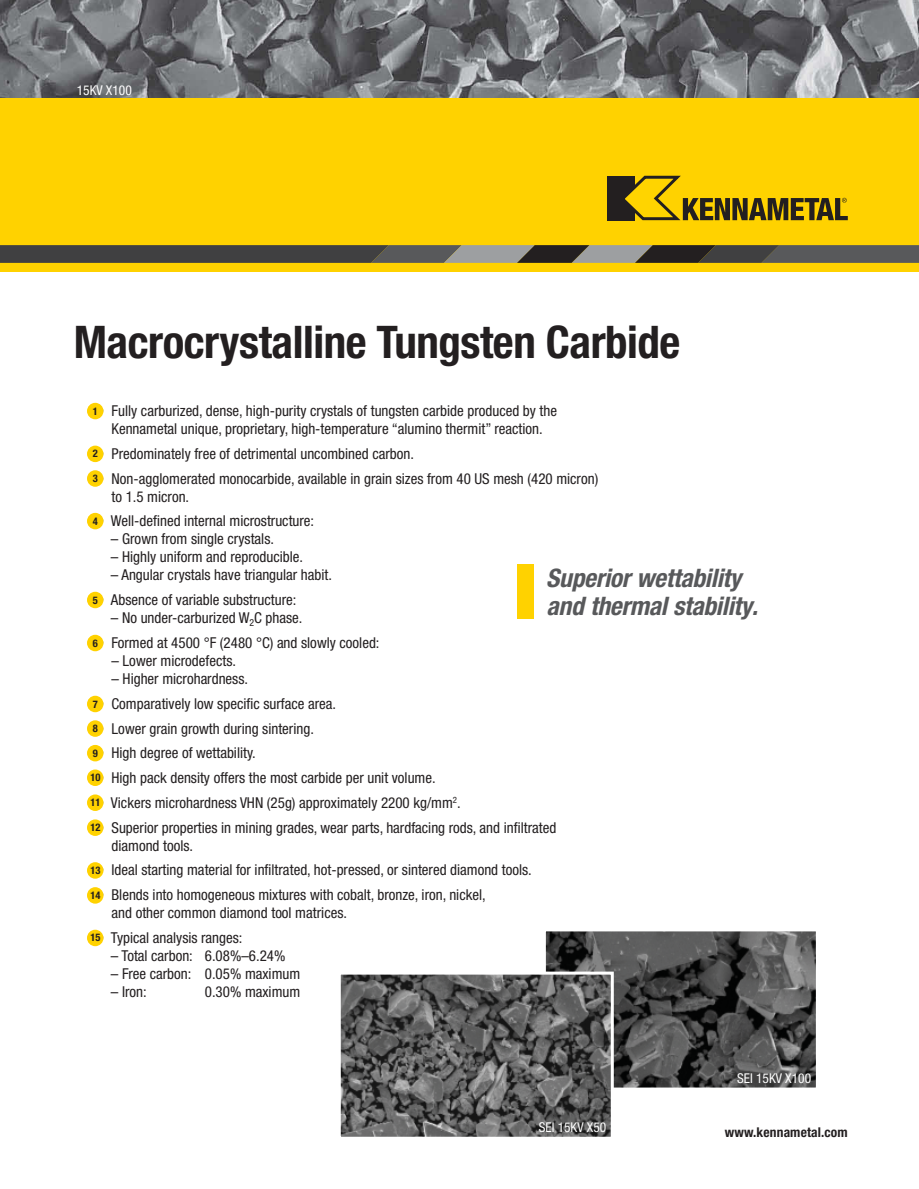
<style>
.page{position:relative;width:919px;height:1189px;background:#fff}
.page>*{position:absolute;margin:0;border:0;box-sizing:border-box;transform-origin:0 0}
.t1{font:700 condensed 45px "Helvetica Neue LT Std";letter-spacing:-.01em;color:#231f20}
.t2{font:italic 700 condensed 25.5px/28.5px "Helvetica Neue LT Std";letter-spacing:-.01em;color:#58595b}
.t3{font:condensed 15px/18px "Helvetica Neue LT Std";color:#231f20}
.t4{font:condensed 13.5px "Helvetica Neue LT Std";color:#fff}
.t5{font:700 condensed 13.5px "Helvetica Neue LT Std";letter-spacing:.01em;color:#231f20}
.t6{font:700 condensed 10.5px "Helvetica Neue LT Std";color:#231f20}
</style>
<div class="page">
<div style="left:0;top:97px;width:919px;height:174px;background:#ffd200"></div>
<svg style="left:0;top:245px;width:919px;height:18px;background:#52514f"></svg>
<svg style="left:545px;top:931px;width:271px;height:157px;background:#4d4d4d"></svg>
<svg style="left:340px;top:969px;width:275px;height:168px;background:#676767"></svg>
<img style="left:0;top:0;width:919px;height:97px">
<div style="left:608px;top:176px;width:27px;height:44px;background:#231f20"></div>
<svg style="left:625px;top:176px;width:223px;height:44px"></svg>
<div style="left:87px;top:402px;width:16px;height:17px;background:#ffd200;border-radius:50%"></div>
<div style="left:87px;top:445px;width:16px;height:17px;background:#ffd200;border-radius:50%"></div>
<div style="left:87px;top:470px;width:16px;height:16px;background:#ffd200;border-radius:50%"></div>
<div style="left:87px;top:512px;width:16px;height:17px;background:#ffd200;border-radius:50%"></div>
<div style="left:87px;top:591px;width:16px;height:17px;background:#ffd200;border-radius:50%"></div>
<div style="left:87px;top:695px;width:16px;height:17px;background:#ffd200;border-radius:50%"></div>
<div style="left:87px;top:769px;width:16px;height:16px;background:#ffd200;border-radius:50%"></div>
<div style="left:87px;top:744px;width:16px;height:17px;background:#ffd200;border-radius:50%"></div>
<div style="left:87px;top:819px;width:16px;height:16px;background:#ffd200;border-radius:50%"></div>
<div style="left:87px;top:886px;width:16px;height:17px;background:#ffd200;border-radius:50%"></div>
<div style="left:87px;top:929px;width:16px;height:16px;background:#ffd200;border-radius:50%"></div>
<div style="left:87px;top:720px;width:16px;height:16px;background:#ffd200;border-radius:50%"></div>
<div style="left:87px;top:794px;width:16px;height:16px;background:#ffd200;border-radius:50%"></div>
<div style="left:87px;top:861px;width:16px;height:17px;background:#ffd200;border-radius:50%"></div>
<div style="left:87px;top:634px;width:16px;height:17px;background:#ffd200;border-radius:50%"></div>
<div style="left:517px;top:563px;width:17px;height:55px;background:#ffd200"></div>
<p class="t4" style="left:77px;top:85px;width:57px">15KV X100</p>
<h1 class="t1" style="left:74px;top:326px;width:608px">Macrocrystalline Tungsten Carbide</h1>
<p class="t3" style="left:97px;top:403px;width:462px;text-align:center">• Fully carburized, dense, high-purity crystals of tungsten carbide produced by the<br>Kennametal unique, proprietary, high-temperature “alumino thermit” reaction.</p>
<p class="t3" style="left:97px;top:446px;width:319px">• Predominately free of detrimental uncombined carbon.</p>
<p class="t3" style="left:112px;top:471px;width:488px;text-indent:-15px">• Non-agglomerated monocarbide, available in grain sizes from 40 US mesh (420 micron) to 1.5 micron.</p>
<p class="t3" style="left:97px;top:513px;width:219px">• Well-defined internal microstructure:</p>
<p class="t3" style="left:111px;top:531px;width:165px">– Grown from single crystals.</p>
<p class="t3" style="left:111px;top:549px;width:194px">– Highly uniform and reproducible.</p>
<p class="t3" style="left:111px;top:567px;width:223px">– Angular crystals have triangular habit.</p>
<p class="t3" style="left:97px;top:592px;width:201px">• Absence of variable substructure:</p>
<p class="t3" style="left:111px;top:610px;width:193px">– No under-carburized W<sub>2</sub>C phase.</p>
<p class="t3" style="left:97px;top:635px;width:284px">• Formed at 4500 °F (2480 °C) and slowly cooled:</p>
<p class="t3" style="left:112px;top:653px;width:126px">– Lower microdefects.</p>
<p class="t3" style="left:112px;top:671px;width:138px">– Higher microhardness.</p>
<p class="t3" style="left:97px;top:696px;width:241px">• Comparatively low specific surface area.</p>
<p class="t3" style="left:97px;top:720px;width:219px">• Lower grain growth during sintering.</p>
<p class="t3" style="left:97px;top:745px;width:161px">• High degree of wettability.</p>
<p class="t3" style="left:97px;top:770px;width:340px">• High pack density offers the most carbide per unit volume.</p>
<p class="t3" style="left:97px;top:795px;width:365px">• Vickers microhardness VHN (25g) approximately 2200 kg/mm<sup>2</sup>.</p>
<p class="t3" style="left:112px;top:819px;width:446px;text-indent:-15px">• Superior properties in mining grades, wear parts, hardfacing rods, and infiltrated diamond tools.</p>
<p class="t3" style="left:97px;top:862px;width:436px">• Ideal starting material for infiltrated, hot-pressed, or sintered diamond tools.</p>
<p class="t3" style="left:112px;top:887px;width:376px;text-indent:-15px">• Blends into homogeneous mixtures with cobalt, bronze, iron, nickel, and other common diamond tool matrices.</p>
<p class="t3" style="left:97px;top:930px;width:147px">• Typical analysis ranges:</p>
<p class="t3" style="left:111px;top:948px;width:176px">– Total carbon: 6.08%–6.24%</p>
<p class="t3" style="left:111px;top:966px;width:191px">– Free carbon: 0.05% maximum</p>
<p class="t3" style="left:111px;top:984px;width:37px">– Iron:</p>
<p class="t3" style="left:205px;top:984px;width:97px">0.30% maximum</p>
<p class="t6" style="left:93px;top:407px;width:7px">1</p>
<p class="t6" style="left:93px;top:450px;width:7px">2</p>
<p class="t6" style="left:93px;top:474px;width:7px">3</p>
<p class="t6" style="left:93px;top:517px;width:7px">4</p>
<h2 class="t2" style="left:546px;top:563px;width:213px">Superior wettability and thermal stability.</h2>
<p class="t6" style="left:93px;top:596px;width:7px">5</p>
<p class="t6" style="left:93px;top:639px;width:7px">6</p>
<p class="t6" style="left:93px;top:699px;width:7px">7</p>
<p class="t6" style="left:93px;top:724px;width:7px">8</p>
<p class="t6" style="left:93px;top:749px;width:7px">9</p>
<p class="t6" style="left:90px;top:773px;width:12px">10</p>
<p class="t6" style="left:90px;top:798px;width:12px">11</p>
<p class="t6" style="left:90px;top:823px;width:12px">12</p>
<p class="t6" style="left:90px;top:866px;width:12px">13</p>
<p class="t6" style="left:90px;top:891px;width:12px">14</p>
<p class="t6" style="left:90px;top:933px;width:12px">15</p>
<p class="t4" style="left:539px;top:1122px;width:69px">SEI 15KV X50</p>
<p class="t4" style="left:737px;top:1073px;width:76px">SEI 15KV X100</p>
<p class="t5" style="left:725px;top:1127px;width:124px">www.kennametal.com</p>
</div>
